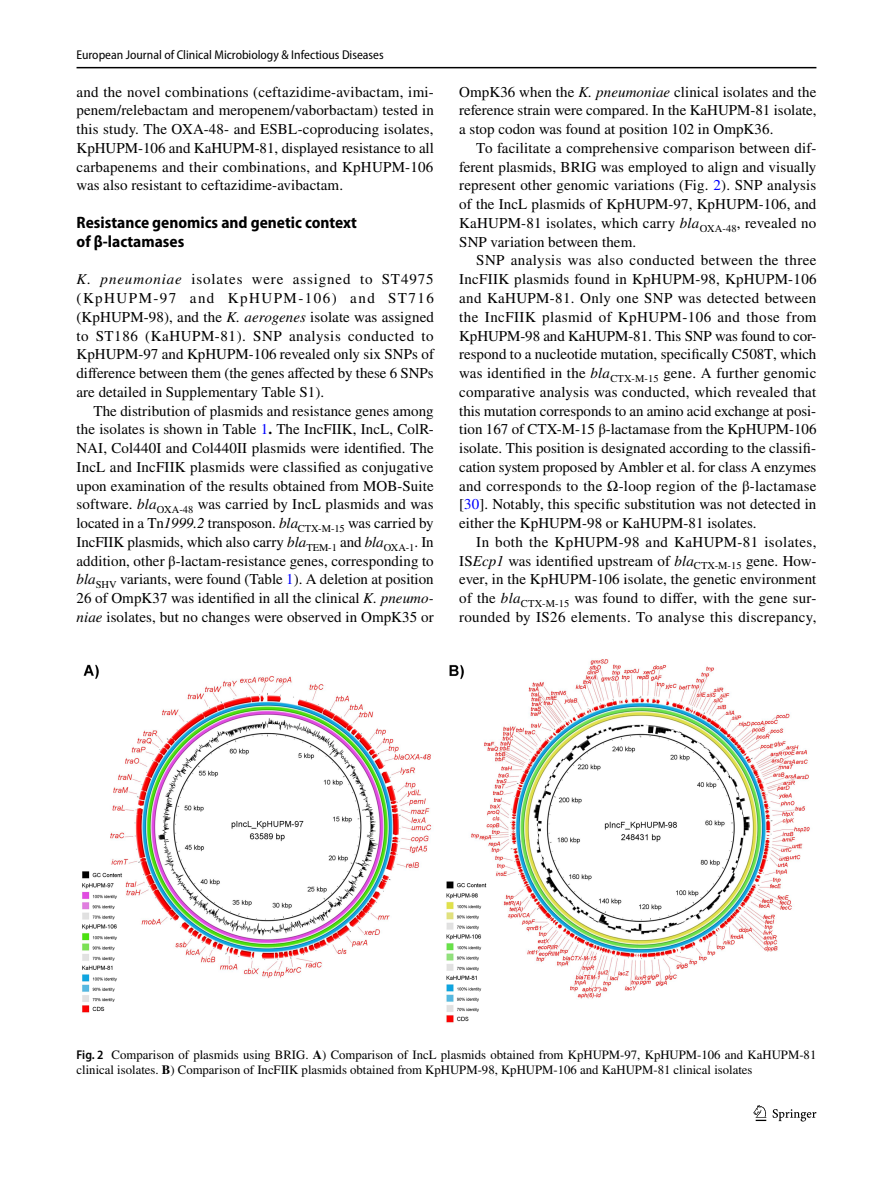
<style>
.page{position:relative;width:893px;height:1187px;background:#fff}
.page>*{position:absolute;margin:0;border:0;box-sizing:border-box;transform-origin:0 0}
.t1{font:700 semi-condensed 16.5px/18.8px "Myriad Pro";color:#000}
.t2{font:15px/18.8px "STIX";letter-spacing:.005em;color:#000;text-align:justify}
.t3{font:12.75px/15px "STIX";color:#000}
.t4{font:semi-condensed 12.75px "Myriad Pro";color:#000}
.s1{font-style:italic}
.s2{color:#00f}
.s3{font-weight:700}
.s4{font-family:"Myriad Pro";font-weight:600;font-stretch:semi-condensed}
</style>
<div class="page">
<hr style="left:77px;top:67px;width:739px;height:1px;background:#000">
<svg style="left:753px;top:1105px;width:13px;height:15px"></svg>
<svg style="left:773px;top:1109px;width:43px;height:12px"></svg>
<img style="left:82px;top:659px;width:728px;height:364px">
<p class="t4" style="left:77px;top:48px;width:309px">European Journal of Clinical Microbiology &amp; Infectious Diseases</p>
<p class="t2" style="left:77px;top:83px;width:359px">and the novel combinations (ceftazidime-avibactam, imi&shy;penem/relebactam and meropenem/vaborbactam) tested in this study. The OXA-48- and ESBL-coproducing isolates, KpHUPM-106 and KaHUPM-81, displayed resistance to all carbapenems and their combinations, and KpHUPM-106 was also resistant to ceftazidime-avibactam.</p>
<p class="t1" style="left:77px;top:213px;width:282px">Resistance genomics and genetic context of β‑lactamases</p>
<p class="t2" style="left:77px;top:271px;width:359px"><span class="s1">K. pneumoniae</span> isolates were assigned to ST4975 (KpHUPM-97 and KpHUPM-106) and ST716 (KpHUPM-98), and the <span class="s1">K. aerogenes</span> isolate was assigned to ST186 (KaHUPM-81). SNP analysis conducted to KpHUPM-97 and KpHUPM-106 revealed only six SNPs of difference between them (the genes affected by these 6 SNPs are detailed in Supplementary Table S1).</p>
<p class="t2" style="left:77px;top:402px;width:359px;text-indent:17px">The distribution of plasmids and resistance genes among the isolates is shown in Table <span class="s2">1</span><span class="s3">.</span> The IncFIIK, IncL, ColR-NAI, Col440I and Col440II plasmids were identified. The IncL and IncFIIK plasmids were classified as conjugative upon examination of the results obtained from MOB-Suite software. <span class="s1">bla</span><sub>OXA-48</sub> was carried by IncL plasmids and was located in a Tn<span class="s1">1999.2</span> transposon. <span class="s1">bla</span><sub>CTX-M-15</sub> was carried by IncFIIK plasmids, which also carry <span class="s1">bla</span><sub>TEM-1</sub> and <span class="s1">bla</span><sub>OXA-1</sub>. In addition, other β-lactam-resistance genes, corresponding to <span class="s1">bla</span><sub>SHV</sub> variants, were found (Table <span class="s2">1</span>). A deletion at position 26 of OmpK37 was identified in all the clinical <span class="s1">K. pneumo&shy;niae</span> isolates, but no changes were observed in OmpK35 or</p>
<p class="t2" style="left:459px;top:83px;width:359px">OmpK36 when the <span class="s1">K. pneumoniae</span> clinical isolates and the reference strain were compared. In the KaHUPM-81 isolate, a stop codon was found at position 102 in OmpK36.</p>
<p class="t2" style="left:459px;top:139px;width:359px;text-indent:17px">To facilitate a comprehensive comparison between dif&shy;ferent plasmids, BRIG was employed to align and visually represent other genomic variations (Fig. <span class="s2">2</span>). SNP analysis of the IncL plasmids of KpHUPM-97, KpHUPM-106, and KaHUPM-81 isolates, which carry <span class="s1">bla</span><sub>OXA-48</sub>, revealed no SNP variation between them.</p>
<p class="t2" style="left:459px;top:252px;width:359px;text-indent:17px">SNP analysis was also conducted between the three IncFIIK plasmids found in KpHUPM-98, KpHUPM-106 and KaHUPM-81. Only one SNP was detected between the IncFIIK plasmid of KpHUPM-106 and those from KpHUPM-98 and KaHUPM-81. This SNP was found to cor&shy;respond to a nucleotide mutation, specifically C508T, which was identified in the <span class="s1">bla</span><sub>CTX-M-15</sub> gene. A further genomic comparative analysis was conducted, which revealed that this mutation corresponds to an amino acid exchange at posi&shy;tion 167 of CTX-M-15 β-lactamase from the KpHUPM-106 isolate. This position is designated according to the classifi&shy;cation system proposed by Ambler et al. for class A enzymes and corresponds to the Ω-loop region of the β-lactamase [<span class="s2">30</span>]. Notably, this specific substitution was not detected in either the KpHUPM-98 or KaHUPM-81 isolates.</p>
<p class="t2" style="left:459px;top:533px;width:359px;text-indent:17px">In both the KpHUPM-98 and KaHUPM-81 isolates, IS<span class="s1">Ecp1</span> was identified upstream of <span class="s1">bla</span><sub>CTX-M-15</sub> gene. How&shy;ever, in the KpHUPM-106 isolate, the genetic environment of the <span class="s1">bla</span><sub>CTX-M-15</sub> was found to differ, with the gene sur&shy;rounded by IS26 elements. To analyse this discrepancy,</p>
<p class="t3" style="left:77px;top:1047px;width:741px"><span class="s4">Fig. 2</span> Comparison of plasmids using BRIG. <span class="s3">A</span>) Comparison of IncL plasmids obtained from KpHUPM-97, KpHUPM-106 and KaHUPM-81 clinical isolates. <span class="s3">B</span>) Comparison of IncFIIK plasmids obtained from KpHUPM-98, KpHUPM-106 and KaHUPM-81 clinical isolates</p>
</div>
